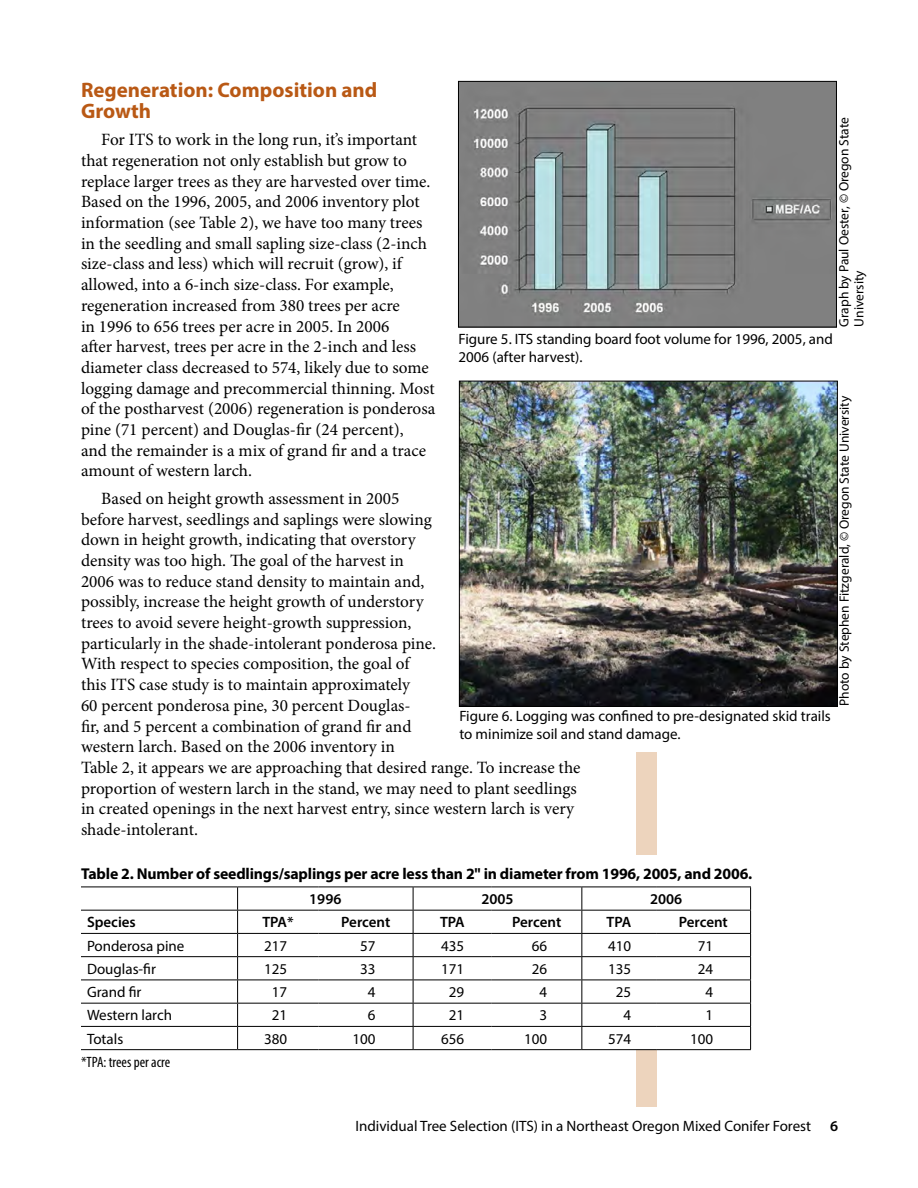
<style>
.page{position:relative;width:918px;height:1188px;background:#fff}
.page>*{position:absolute;margin:0;border:0;box-sizing:border-box;transform-origin:0 0}
.Subhead_1{font:700 21px/21px "Myriad Pro";color:#b95915}
.Body_text{font:17.25px/20.7px "Minion Pro";color:#000}
.Table_title{font:700 15.75px "Myriad Pro";letter-spacing:-.01em;color:#000}
.Table_body_left{font:15px/18px "Myriad Pro";color:#000}
.Table_header{font:600 15px "Myriad Pro";color:#000}
.Table_footnote{font:condensed 15px "Myriad Pro";color:#000}
.Table_header_left{font:600 15px "Myriad Pro";color:#000}
.t1{font:13.5px/15px "Myriad Pro";color:#000}
</style>
<div class="page">
<div style="left:636px;top:81px;width:20px;height:1026px;background:#edd4bd"></div>
<div style="left:458px;top:315px;width:379px;height:66px;background:#fff"></div>
<img style="left:460px;top:83px;width:375px;height:242px">
<div style="left:458px;top:81px;width:379px;height:246px;border:1px solid #000"></div>
<div style="left:459px;top:698px;width:378px;height:54px;background:#fff"></div>
<img style="left:461px;top:383px;width:375px;height:322px">
<div style="left:459px;top:381px;width:379px;height:326px;border:1px solid #000"></div>
<div style="left:629px;top:855px;width:35px;height:33px;background:#fff"></div>
<hr style="left:81px;top:887px;width:157px;height:1px;background:#000">
<hr style="left:238px;top:887px;width:81px;height:1px;background:#000">
<hr style="left:319px;top:887px;width:94px;height:1px;background:#000">
<hr style="left:413px;top:887px;width:79px;height:1px;background:#000">
<hr style="left:492px;top:887px;width:90px;height:1px;background:#000">
<hr style="left:81px;top:910px;width:157px;height:1px;background:#000">
<hr style="left:238px;top:910px;width:81px;height:1px;background:#000">
<hr style="left:319px;top:910px;width:94px;height:1px;background:#000">
<hr style="left:413px;top:910px;width:79px;height:1px;background:#000">
<hr style="left:492px;top:910px;width:90px;height:1px;background:#000">
<hr style="left:81px;top:933px;width:157px;height:1px;background:#000">
<hr style="left:238px;top:933px;width:81px;height:1px;background:#000">
<hr style="left:319px;top:933px;width:94px;height:1px;background:#000">
<hr style="left:413px;top:933px;width:79px;height:1px;background:#000">
<hr style="left:492px;top:933px;width:90px;height:1px;background:#000">
<hr style="left:81px;top:956px;width:157px;height:1px;background:#000">
<hr style="left:238px;top:956px;width:81px;height:1px;background:#000">
<hr style="left:319px;top:956px;width:94px;height:1px;background:#000">
<hr style="left:413px;top:956px;width:79px;height:1px;background:#000">
<hr style="left:492px;top:956px;width:90px;height:1px;background:#000">
<hr style="left:81px;top:980px;width:157px;height:1px;background:#000">
<hr style="left:238px;top:980px;width:81px;height:1px;background:#000">
<hr style="left:319px;top:980px;width:94px;height:1px;background:#000">
<hr style="left:413px;top:980px;width:79px;height:1px;background:#000">
<hr style="left:492px;top:980px;width:90px;height:1px;background:#000">
<hr style="left:81px;top:1003px;width:157px;height:1px;background:#000">
<hr style="left:238px;top:1003px;width:81px;height:1px;background:#000">
<hr style="left:319px;top:1003px;width:94px;height:1px;background:#000">
<hr style="left:413px;top:1003px;width:79px;height:1px;background:#000">
<hr style="left:492px;top:1003px;width:90px;height:1px;background:#000">
<hr style="left:81px;top:1026px;width:157px;height:1px;background:#000">
<hr style="left:238px;top:1026px;width:81px;height:1px;background:#000">
<hr style="left:319px;top:1026px;width:94px;height:1px;background:#000">
<hr style="left:413px;top:1026px;width:79px;height:1px;background:#000">
<hr style="left:492px;top:1026px;width:90px;height:1px;background:#000">
<hr style="left:81px;top:1049px;width:157px;height:1px;background:#000">
<hr style="left:238px;top:1049px;width:81px;height:1px;background:#000">
<hr style="left:319px;top:1049px;width:94px;height:1px;background:#000">
<hr style="left:413px;top:1049px;width:79px;height:1px;background:#000">
<hr style="left:492px;top:1049px;width:90px;height:1px;background:#000">
<svg style="left:237px;top:887px;width:1px;height:162px"></svg>
<svg style="left:413px;top:887px;width:1px;height:162px"></svg>
<svg style="left:581px;top:887px;width:170px;height:163px"></svg>
<h2 class="Subhead_1" style="left:81px;top:78px;width:298px">Regeneration: Composition and<br>Growth</h2>
<p class="Body_text" style="left:81px;top:129px;width:356px;text-indent:20px">For ITS to work in the long run, it’s important that regeneration not only establish but grow to replace larger trees as they are harvested over time.<br>Based on the 1996, 2005, and 2006 inventory plot information (see Table 2), we have too many trees in the seedling and small sapling size-class (2-inch size-class and less) which will recruit (grow), if allowed, into a 6-inch size-class. For example, regeneration increased from 380 trees per acre<br>in 1996 to 656 trees per acre in 2005. In 2006<br>after harvest, trees per acre in the 2-inch and less diameter class decreased to 574, likely due to some logging damage and precommercial thinning. Most of the postharvest (2006) regeneration is ponderosa pine (71 percent) and Douglas-fir (24 percent),<br>and the remainder is a mix of grand fir and a trace amount of western larch.</p>
<p class="Body_text" style="left:81px;top:488px;width:501px;text-indent:20px">Based on height growth assessment in 2005<br>before harvest, seedlings and saplings were slowing<br>down in height growth, indicating that overstory<br>density was too high. The goal of the harvest in<br>2006 was to reduce stand density to maintain and,<br>possibly, increase the height growth of understory<br>trees to avoid severe height-growth suppression,<br>particularly in the shade-intolerant ponderosa pine.<br>With respect to species composition, the goal of<br>this ITS case study is to maintain approximately<br>60 percent ponderosa pine, 30 percent Douglas-<br>fir, and 5 percent a combination of grand fir and<br>western larch. Based on the 2006 inventory in<br>Table 2, it appears we are approaching that desired range. To increase the proportion of western larch in the stand, we may need to plant seedlings in created openings in the next harvest entry, since western larch is very shade-intolerant.</p>
<p class="t1" style="left:836px;top:327px;width:211px;rotate:-90deg">Graph by Paul Oester, © Oregon State<br>University</p>
<p class="Table_body_left" style="left:458px;top:330px;width:376px">Figure 5. ITS standing board foot volume for 1996, 2005, and<br>2006 (after harvest).</p>
<p class="t1" style="left:837px;top:706px;width:312px;rotate:-90deg">Photo by Stephen Fitzgerald, © Oregon State University</p>
<p class="Table_body_left" style="left:459px;top:707px;width:373px">Figure 6. Logging was confined to pre-designated skid trails to minimize soil and stand damage.</p>
<p class="Table_title" style="left:81px;top:863px;width:673px">Table 2. Number of seedlings/saplings per acre less than 2" in diameter from 1996, 2005, and 2006.</p>
<p class="Table_header" style="left:309px;top:890px;width:34px">1996</p>
<p class="Table_header" style="left:481px;top:890px;width:34px">2005</p>
<p class="Table_header" style="left:650px;top:890px;width:34px">2006</p>
<p class="Table_header_left" style="left:87px;top:913px;width:50px">Species</p>
<p class="Table_header" style="left:262px;top:913px;width:33px">TPA*</p>
<p class="Table_header" style="left:341px;top:913px;width:51px">Percent</p>
<p class="Table_header" style="left:440px;top:913px;width:26px">TPA</p>
<p class="Table_header" style="left:512px;top:913px;width:51px">Percent</p>
<p class="Table_header" style="left:607px;top:913px;width:26px">TPA</p>
<p class="Table_header" style="left:679px;top:913px;width:51px">Percent</p>
<p class="Table_body_left" style="left:87px;top:936px;width:99px">Ponderosa pine</p>
<p class="Table_body_left" style="left:264px;top:936px;width:25px">217</p>
<p class="Table_body_left" style="left:360px;top:936px;width:17px">57</p>
<p class="Table_body_left" style="left:441px;top:936px;width:25px">435</p>
<p class="Table_body_left" style="left:532px;top:936px;width:17px">66</p>
<p class="Table_body_left" style="left:608px;top:936px;width:25px">410</p>
<p class="Table_body_left" style="left:698px;top:936px;width:17px">71</p>
<p class="Table_body_left" style="left:87px;top:960px;width:70px">Douglas-fir</p>
<p class="Table_body_left" style="left:264px;top:960px;width:25px">125</p>
<p class="Table_body_left" style="left:360px;top:960px;width:17px">33</p>
<p class="Table_body_left" style="left:441px;top:960px;width:25px">171</p>
<p class="Table_body_left" style="left:532px;top:960px;width:17px">26</p>
<p class="Table_body_left" style="left:608px;top:960px;width:25px">135</p>
<p class="Table_body_left" style="left:698px;top:960px;width:17px">24</p>
<p class="Table_body_left" style="left:87px;top:983px;width:56px">Grand fir</p>
<p class="Table_body_left" style="left:272px;top:983px;width:17px">17</p>
<p class="Table_body_left" style="left:368px;top:983px;width:9px">4</p>
<p class="Table_body_left" style="left:449px;top:983px;width:17px">29</p>
<p class="Table_body_left" style="left:540px;top:983px;width:9px">4</p>
<p class="Table_body_left" style="left:616px;top:983px;width:17px">25</p>
<p class="Table_body_left" style="left:705px;top:983px;width:9px">4</p>
<p class="Table_body_left" style="left:87px;top:1006px;width:87px">Western larch</p>
<p class="Table_body_left" style="left:272px;top:1006px;width:17px">21</p>
<p class="Table_body_left" style="left:368px;top:1006px;width:9px">6</p>
<p class="Table_body_left" style="left:449px;top:1006px;width:17px">21</p>
<p class="Table_body_left" style="left:540px;top:1006px;width:9px">3</p>
<p class="Table_body_left" style="left:624px;top:1006px;width:9px">4</p>
<p class="Table_body_left" style="left:705px;top:1006px;width:9px">1</p>
<p class="Table_body_left" style="left:87px;top:1029px;width:38px">Totals</p>
<p class="Table_body_left" style="left:264px;top:1029px;width:25px">380</p>
<p class="Table_body_left" style="left:353px;top:1029px;width:25px">100</p>
<p class="Table_body_left" style="left:441px;top:1029px;width:25px">656</p>
<p class="Table_body_left" style="left:524px;top:1029px;width:25px">100</p>
<p class="Table_body_left" style="left:608px;top:1029px;width:25px">574</p>
<p class="Table_body_left" style="left:690px;top:1029px;width:25px">100</p>
<p class="Table_footnote" style="left:81px;top:1053px;width:91px">*TPA: trees per acre</p>
<p class="Table_body_left" style="left:355px;top:1117px;width:457px">Individual Tree Selection (ITS) in a Northeast Oregon Mixed Conifer Forest</p>
<p class="Table_header" style="left:830px;top:1117px;width:10px">6</p>
</div>
